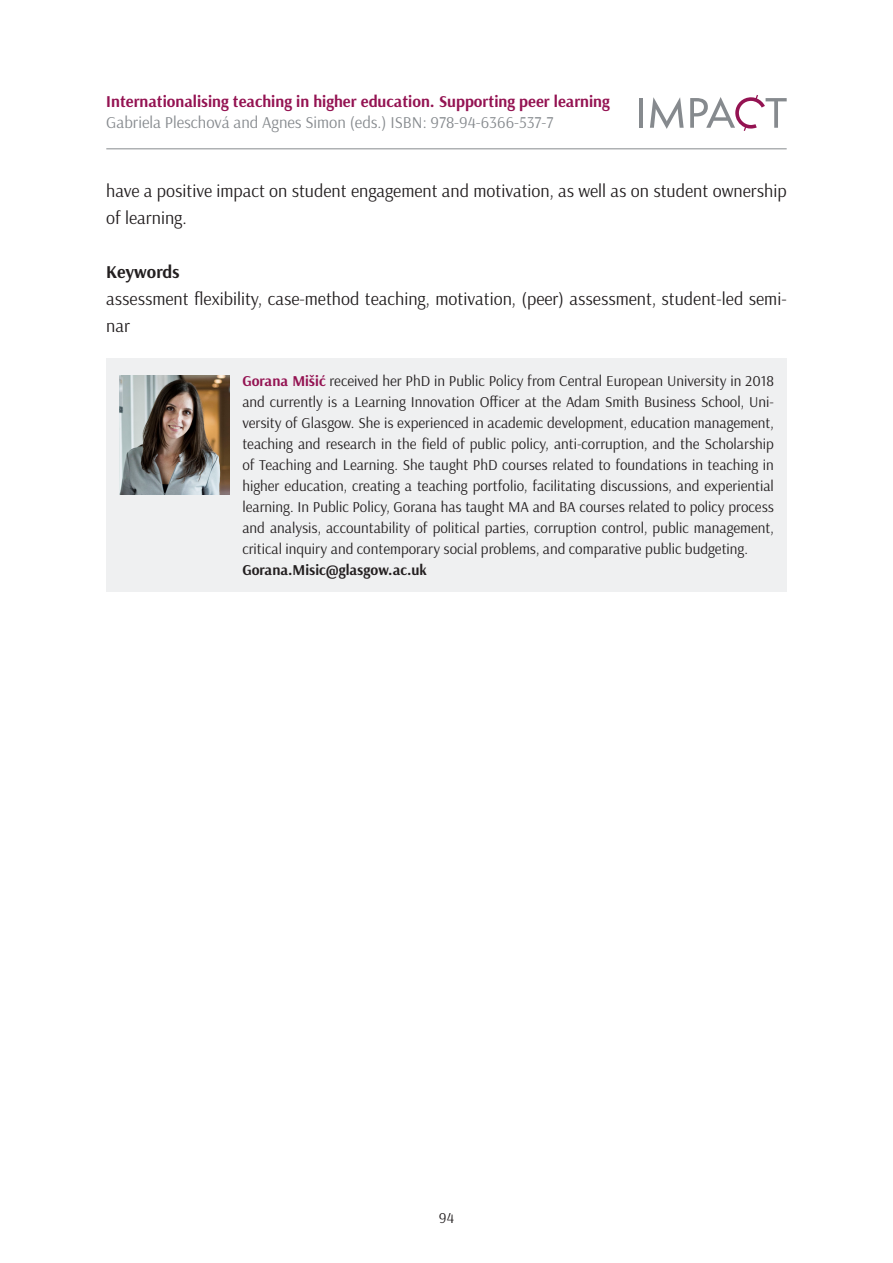
<style>
.page{position:relative;width:893px;height:1263px;background:#fff}
.page>*{position:absolute;margin:0;border:0;box-sizing:border-box;transform-origin:0 0}
.chlebikovy_12{font:18px/27px "Arsenal";color:#231f20}
.chlebikovy_12-2{font:700 18px "Arsenal";color:#231f20}
.t1{font:700 16.5px "Arsenal";color:#941352}
.t2{font:16.5px "Arsenal";color:#868a8e}
.biography_in_box{font:15px/21px "Arsenal";color:#231f20;text-align:justify}
.biography_in_box-2{font:700 15px "Arsenal";color:#231f20}
.s1{font-weight:700;color:#941352}
</style>
<div class="page">
<hr style="left:106px;top:148px;width:681px;height:1px;background:#868a8e">
<hr style="left:639px;top:98px;width:4px;height:30px;background:#868a8e">
<svg style="left:650px;top:97px;width:34px;height:32px"></svg>
<svg style="left:690px;top:95px;width:97px;height:36px"></svg>
<div style="left:106px;top:358px;width:681px;height:213px;background:#eff0f1"></div>
<div style="left:106px;top:547px;width:681px;height:45px;background:#eff0f1"></div>
<img style="left:119px;top:375px;width:111px;height:119px">
<p class="t1" style="left:106px;top:90px;width:505px">Internationalising teaching in higher education. Supporting peer learning</p>
<p class="t2" style="left:106px;top:111px;width:449px">Gabriela Pleschová and Agnes Simon (eds.) ISBN: 978-94-6366-537-7</p>
<p class="chlebikovy_12" style="left:106px;top:177px;width:682px">have a positive impact on student engagement and motivation, as well as on student ownership of learning.</p>
<p class="chlebikovy_12-2" style="left:106px;top:259px;width:75px">Keywords</p>
<p class="chlebikovy_12" style="left:106px;top:285px;width:682px">assessment flexibility, case-method teaching, motivation, (peer) assessment, student-led semi&shy;nar</p>
<p class="biography_in_box" style="left:242px;top:370px;width:533px"><span class="s1">Gorana Mišić</span> received her PhD in Public Policy from Central European University in 2018 and currently is a Learning Innovation Officer at the Adam Smith Business School, Uni&shy;versity of Glasgow. She is experienced in academic development, education management, teaching and research in the field of public policy, anti-corruption, and the Scholarship of Teaching and Learning. She taught PhD courses related to foundations in teaching in higher education, creating a teaching portfolio, facilitating discussions, and experiential learning. In Public Policy, Gorana has taught MA and BA courses related to policy process and analysis, accountability of political parties, corruption control, public management, critical inquiry and contemporary social problems, and comparative public budgeting.</p>
<p class="biography_in_box-2" style="left:242px;top:559px;width:186px">Gorana.Misic@glasgow.ac.uk</p>
<p class="biography_in_box" style="left:439px;top:1207px;width:17px">94</p>
</div>
